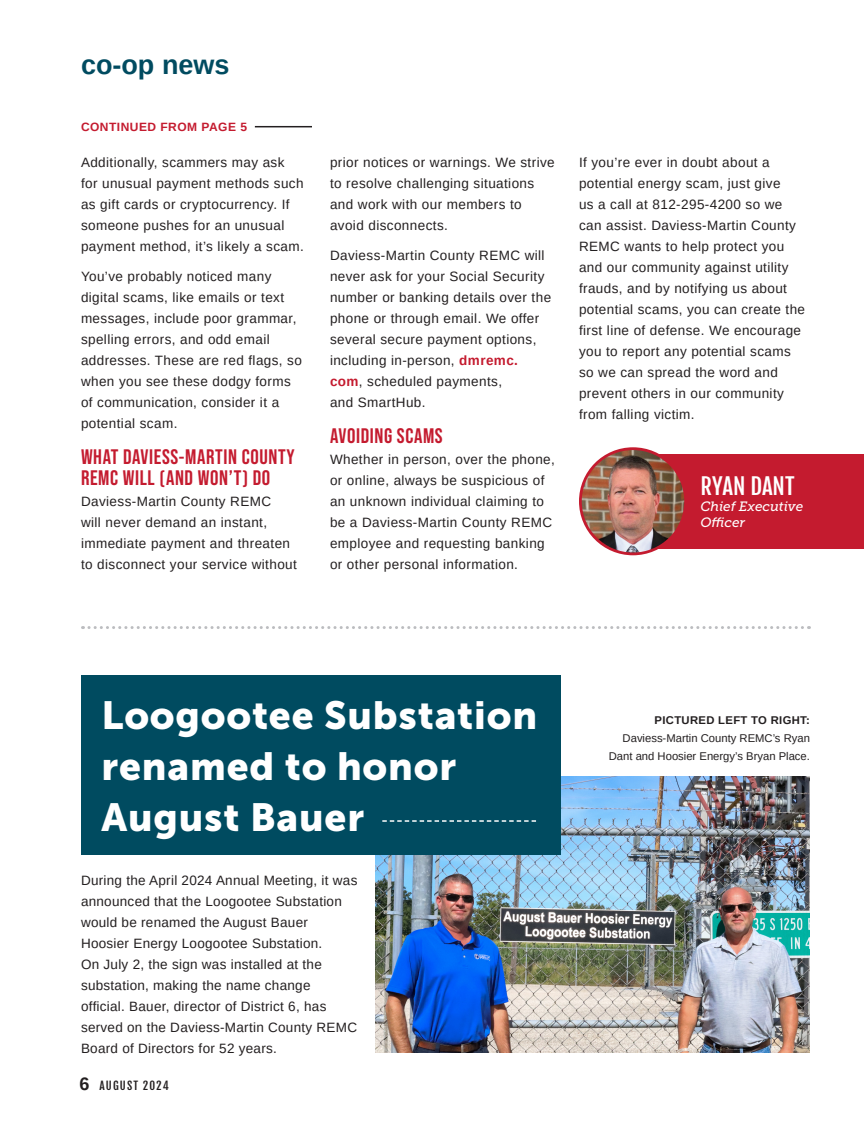
<style>
.page{position:relative;width:864px;height:1134px;background:#fff}
.page>*{position:absolute;margin:0;border:0;box-sizing:border-box;transform-origin:0 0}
.Body_Copy_Playfair_Single-Page{font:39px/51px "Museo Sans 900";letter-spacing:.02em;color:#fff}
.t1{font:700 27px "Arimo";color:#004b60}
.t2{font:22.5px "Fjalla One";color:#fff}
.Body_Copy_Playfair_Single-Page-2{font:700 21px/21px "Bebas Neue Pro";letter-spacing:.03em;color:#c41b2f}
.Body_Copy_Playfair_Single-Page-3{font:13.5px/21px "Arimo";letter-spacing:.03em;color:#231f20}
.t3{font:italic 13.5px/16.2px "Museo Slab 500";color:#fff}
.Body_Copy_Playfair_Single-Page-4{font:700 12px "Arimo";letter-spacing:.04em;color:#c41b2f}
.Body_Copy_Playfair_Single-Page-5{font:11.25px/18px "Arimo";color:#231f20;text-align:right}
.t4{font:11.25px "Fjalla One";letter-spacing:.1em;color:#231f20}
.s1{font-weight:700;color:#c41b2f}
.s2{font-family:"Arimo";font-weight:700;font-size:18px}
.s3{font-weight:700}
</style>
<div class="page">
<div style="left:627px;top:454px;width:237px;height:95px;background:#c41b2f"></div>
<img style="left:580px;top:449px;width:106px;height:105px;border-radius:53px">
<div style="left:579px;top:447px;width:108px;height:108px;border:3px solid #c41b2f;border-radius:50%"></div>
<hr style="left:255px;top:126px;width:57px;height:1px;background:#231f20">
<svg style="left:82px;top:626px;width:720px;height:3px"></svg>
<img style="left:376px;top:776px;width:434px;height:277px">
<div style="left:81px;top:676px;width:480px;height:179px;background:#004b60"></div>
<svg style="left:382px;top:820px;width:154px;height:2px"></svg>
<h2 class="t1" style="left:81px;top:46px;width:150px">co-op news</h2>
<p class="Body_Copy_Playfair_Single-Page-4" style="left:81px;top:119px;width:168px">CONTINUED FROM PAGE 5</p>
<p class="Body_Copy_Playfair_Single-Page-3" style="left:81px;top:152px;width:224px">Additionally, scammers may ask for unusual payment methods such as gift cards or cryptocurrency. If someone pushes for an unusual payment method, it’s likely a scam.</p>
<p class="Body_Copy_Playfair_Single-Page-3" style="left:81px;top:266px;width:222px">You’ve probably noticed many digital scams, like emails or text messages, include poor grammar, spelling errors, and odd email addresses. These are red flags, so when you see these dodgy forms of communication, consider it a potential scam.</p>
<p class="Body_Copy_Playfair_Single-Page-2" style="left:81px;top:446px;width:215px">WHAT DAVIESS-MARTIN COUNTY<br>REMC WILL (AND WON’T) DO</p>
<p class="Body_Copy_Playfair_Single-Page-3" style="left:81px;top:491px;width:217px">Daviess-Martin County REMC<br>will never demand an instant, immediate payment and threaten to disconnect your service without</p>
<p class="Body_Copy_Playfair_Single-Page-3" style="left:330px;top:152px;width:226px">prior notices or warnings. We strive to resolve challenging situations and work with our members to avoid disconnects.</p>
<p class="Body_Copy_Playfair_Single-Page-3" style="left:330px;top:245px;width:223px">Daviess-Martin County REMC will never ask for your Social Security number or banking details over the phone or through email. We offer several secure payment options, including in-person, <span class="s1">dmremc. com</span>, scheduled payments,<br>and SmartHub.</p>
<p class="Body_Copy_Playfair_Single-Page-2" style="left:330px;top:425px;width:114px">AVOIDING SCAMS</p>
<p class="Body_Copy_Playfair_Single-Page-3" style="left:330px;top:449px;width:226px">Whether in person, over the phone, or online, always be suspicious of an unknown individual claiming to be a Daviess-Martin County REMC employee and requesting banking or other personal information.</p>
<p class="Body_Copy_Playfair_Single-Page-3" style="left:579px;top:152px;width:228px">If you’re ever in doubt about a potential energy scam, just give<br>us a call at 812-295-4200 so we can assist. Daviess-Martin County<br>REMC wants to help protect you and our community against utility frauds, and by notifying us about potential scams, you can create the first line of defense. We encourage you to report any potential scams so we can spread the word and prevent others in our community from falling victim.</p>
<p class="t2" style="left:700px;top:472px;width:96px">RYAN DANT</p>
<p class="t3" style="left:700px;top:499px;width:104px">Chief Executive<br>Officer</p>
<p class="Body_Copy_Playfair_Single-Page" style="left:102px;top:689px;width:437px">Loogootee Substation renamed to honor<br>August Bauer</p>
<p class="Body_Copy_Playfair_Single-Page-3" style="left:81px;top:870px;width:278px">During the April 2024 Annual Meeting, it was announced that the Loogootee Substation would be renamed the August Bauer Hoosier Energy Loogootee Substation.<br>On July 2, the sign was installed at the substation, making the name change official. Bauer, director of District 6, has served on the Daviess-Martin County REMC Board of Directors for 52 years.</p>
<p class="t4" style="left:80px;top:1079px;width:91px"><span class="s2">6</span> AUGUST 2024</p>
<p class="Body_Copy_Playfair_Single-Page-5" style="left:609px;top:711px;width:203px"><span class="s3">PICTURED LEFT TO RIGHT:<br></span>Daviess-Martin County REMC’s Ryan<br>Dant and Hoosier Energy’s Bryan Place.</p>
</div>
